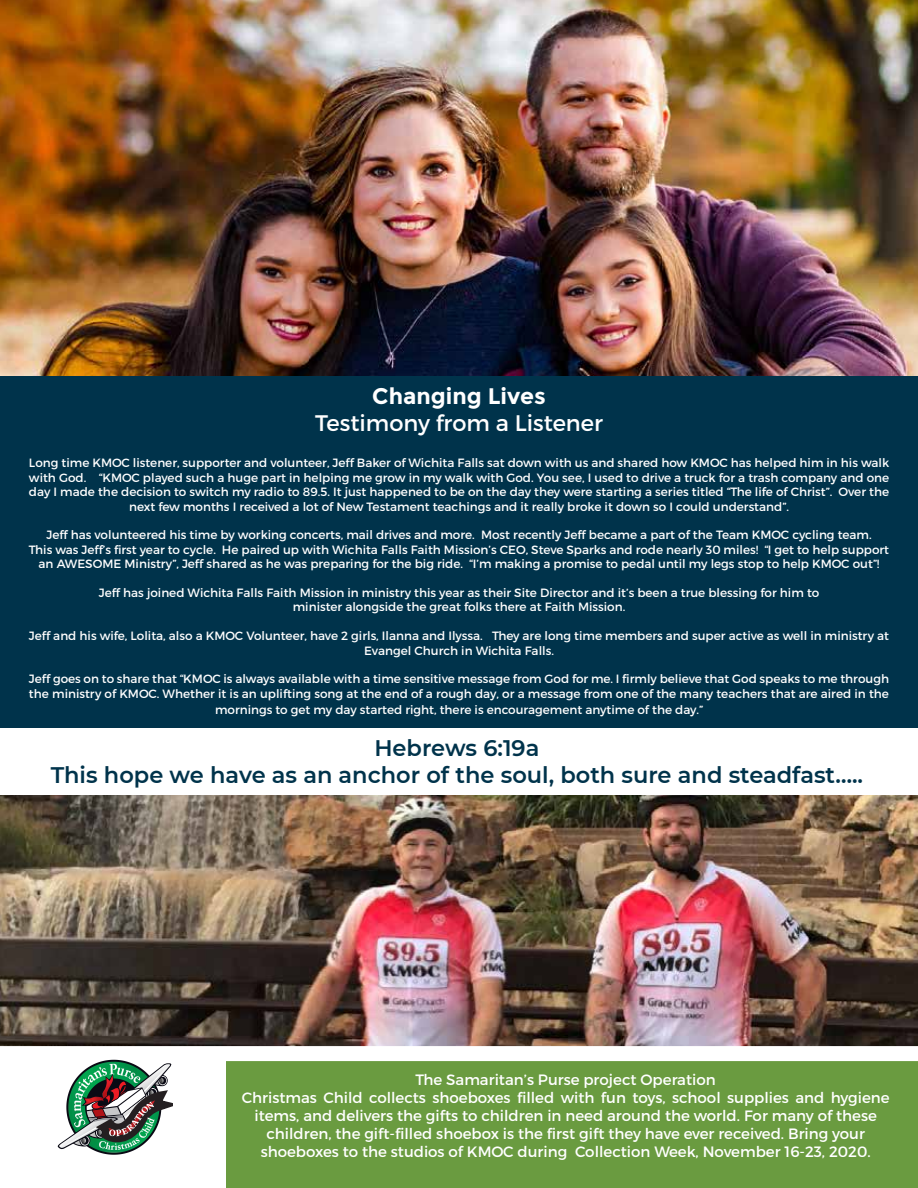
<style>
.page{position:relative;width:918px;height:1188px;background:#fff}
.page>*{position:absolute;margin:0;border:0;box-sizing:border-box;transform-origin:0 0}
.t1{font:600 22.5px/27px "Montserrat";color:#00334b;text-align:center}
.t2{font:22.5px "Montserrat";color:#fff}
.t3{font:700 22.5px "Montserrat";color:#fff}
.t4{font:15px/18px "Montserrat";color:#fff;text-align:center}
.t5{font:12px/14.4px "Montserrat";color:#fff;text-align:center}
</style>
<div class="page">
<div style="left:0;top:376px;width:918px;height:352px;background:#00334b"></div>
<div style="left:227px;top:1047px;width:691px;height:141px;background:#6a9b40"></div>
<img style="left:0;top:796px;width:918px;height:250px">
<img style="left:0;top:0;width:918px;height:376px">
<div style="left:0;top:1046px;width:918px;height:15px;background:#fff"></div>
<svg style="left:58px;top:1060px;width:114px;height:95px"></svg>
<h1 class="t3" style="left:372px;top:383px;width:175px">Changing Lives</h1>
<h1 class="t2" style="left:315px;top:410px;width:289px">Testimony from a Listener</h1>
<p class="t5" style="left:29px;top:456px;width:862px">Long time KMOC listener, supporter and volunteer, Jeff Baker of Wichita Falls sat down with us and shared how KMOC has helped him in his walk with God. “KMOC played such a huge part in helping me grow in my walk with God. You see, I used to drive a truck for a trash company and one day I made the decision to switch my radio to 89.5. It just happened to be on the day they were starting a series titled “The life of Christ”. Over the next few months I received a lot of New Testament teachings and it really broke it down so I could understand”.</p>
<p class="t5" style="left:29px;top:528px;width:862px">Jeff has volunteered his time by working concerts, mail drives and more. Most recently Jeff became a part of the Team KMOC cycling team.<br>This was Jeff’s first year to cycle. He paired up with Wichita Falls Faith Mission’s CEO, Steve Sparks and rode nearly 30 miles! “I get to help support an AWESOME Ministry”, Jeff shared as he was preparing for the big ride. “I’m making a promise to pedal until my legs stop to help KMOC out”!</p>
<p class="t5" style="left:99px;top:585px;width:722px">Jeff has joined Wichita Falls Faith Mission in ministry this year as their Site Director and it’s been a true blessing for him to minister alongside the great folks there at Faith Mission.</p>
<p class="t5" style="left:29px;top:629px;width:862px">Jeff and his wife, Lolita, also a KMOC Volunteer, have 2 girls, Ilanna and Ilyssa. They are long time members and super active as well in ministry at<br>Evangel Church in Wichita Falls.</p>
<p class="t5" style="left:29px;top:672px;width:862px;text-align:left">Jeff goes on to share that “KMOC is always available with a time sensitive message from God for me. I firmly believe that God speaks to me through the ministry of KMOC. Whether it is an uplifting song at the end of a rough day, or a message from one of the many teachers that are aired in the</p>
<p class="t5" style="left:215px;top:702px;width:490px">mornings to get my day started right, there is encouragement anytime of the day.”</p>
<h1 class="t1" style="left:51px;top:733px;width:814px">Hebrews 6:19a<br>This hope we have as an anchor of the soul, both sure and steadfast…..</h1>
<p class="t4" style="left:242px;top:1070px;width:649px">The Samaritan’s Purse project Operation<br>Christmas Child collects shoeboxes filled with fun toys, school supplies and hygiene items, and delivers the gifts to children in need around the world. For many of these children, the gift-filled shoebox is the first gift they have ever received. Bring your shoeboxes to the studios of KMOC during Collection Week, November 16-23, 2020.</p>
</div>
